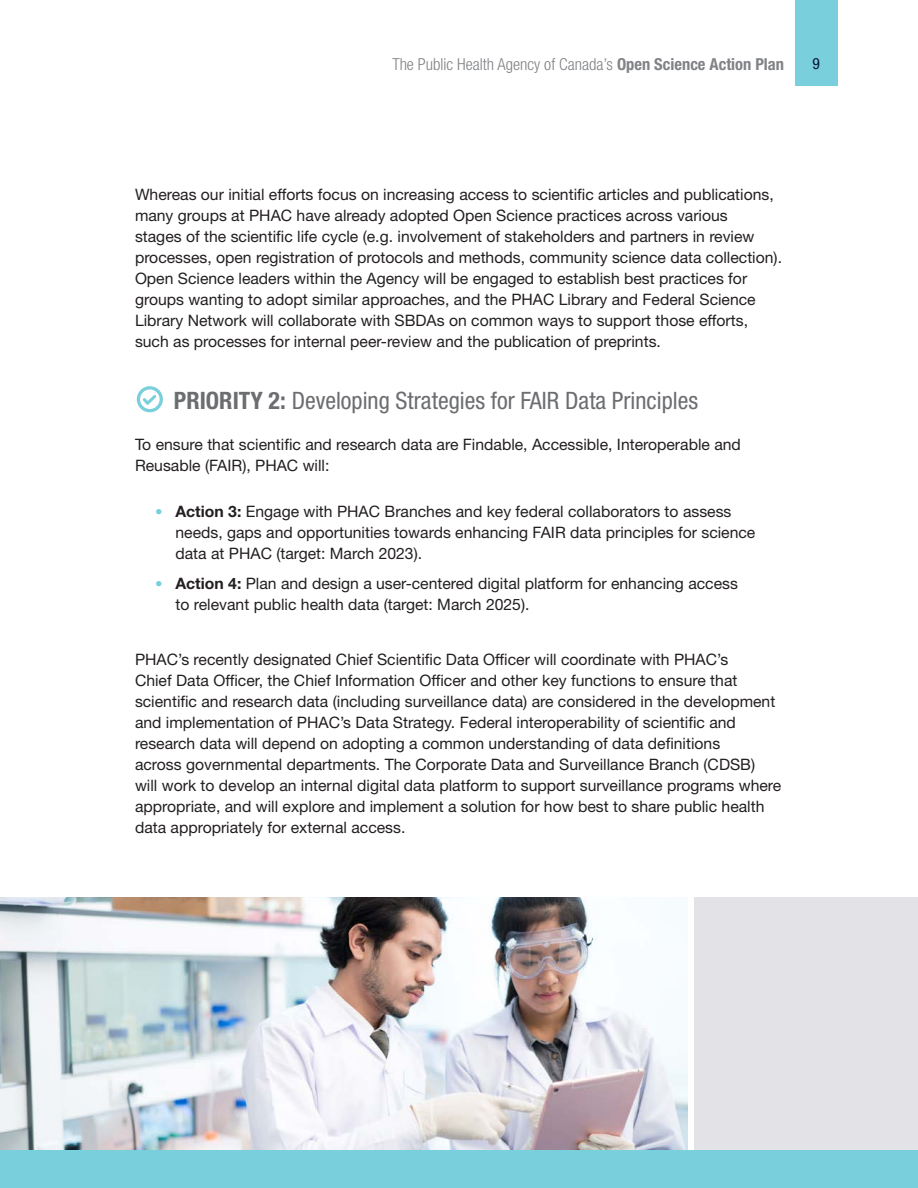
<style>
.page{position:relative;width:918px;height:1188px;background:#fff}
.page>*{position:absolute;margin:0;border:0;box-sizing:border-box;transform-origin:0 0}
.HD_3___Priority{font:condensed 24px "Helvetica Neue LT Std";color:#6c6d70}
.t1{font:300 condensed 16.5px "Helvetica Neue LT Std";color:#808285}
.BODY{font:15.75px/21px "Helvetica Neue LT Std";color:#231f20}
.t2{font:condensed 15.45px "Helvetica Neue LT Std";color:#061439}
.s1{font-weight:700}
.s2{font-size:15px;color:#7acfdc}
</style>
<div class="page">
<div style="left:795px;top:0;width:43px;height:86px;background:#7acfdc"></div>
<div style="left:694px;top:897px;width:224px;height:254px;background:#e2e2e7"></div>
<img style="left:0;top:897px;width:688px;height:253px">
<svg style="left:137px;top:386px;width:26px;height:26px"></svg>
<div style="left:0;top:1150px;width:918px;height:38px;background:#7acfdc"></div>
<p class="t1" style="left:392px;top:54px;width:393px">The Public Health Agency of Canada’s <span class="s1">Open Science Action Plan</span></p>
<p class="t2" style="left:812px;top:55px;width:9px">9</p>
<p class="BODY" style="left:135px;top:184px;width:649px">Whereas our initial efforts focus on increasing access to scientific articles and publications, many groups at PHAC have already adopted Open Science practices across various<br>stages of the scientific life cycle (e.g. involvement of stakeholders and partners in review processes, open registration of protocols and methods, community science data collection).<br>Open Science leaders within the Agency will be engaged to establish best practices for groups wanting to adopt similar approaches, and the PHAC Library and Federal Science Library Network will collaborate with SBDAs on common ways to support those efforts, such as processes for internal peer-review and the publication of preprints.</p>
<p class="HD_3___Priority" style="left:174px;top:387px;width:526px"><span class="s1">PRIORITY 2:</span> Developing Strategies for FAIR Data Principles</p>
<p class="BODY" style="left:135px;top:434px;width:607px">To ensure that scientific and research data are Findable, Accessible, Interoperable and<br>Reusable (FAIR), PHAC will:</p>
<p class="BODY" style="left:176px;top:500px;width:581px;text-indent:-20px"><span class="s2">•</span> <span class="s1">Action 3:</span> Engage with PHAC Branches and key federal collaborators to assess needs, gaps and opportunities towards enhancing FAIR data principles for science data at PHAC (target: March 2023).</p>
<p class="BODY" style="left:176px;top:572px;width:564px;text-indent:-20px"><span class="s2">•</span> <span class="s1">Action 4:</span> Plan and design a user-centered digital platform for enhancing access to relevant public health data (target: March 2025).</p>
<p class="BODY" style="left:135px;top:648px;width:648px">PHAC’s recently designated Chief Scientific Data Officer will coordinate with PHAC’s<br>Chief Data Officer, the Chief Information Officer and other key functions to ensure that scientific and research data (including surveillance data) are considered in the development and implementation of PHAC’s Data Strategy. Federal interoperability of scientific and research data will depend on adopting a common understanding of data definitions<br>across governmental departments. The Corporate Data and Surveillance Branch (CDSB) will work to develop an internal digital data platform to support surveillance programs where appropriate, and will explore and implement a solution for how best to share public health data appropriately for external access.</p>
</div>
